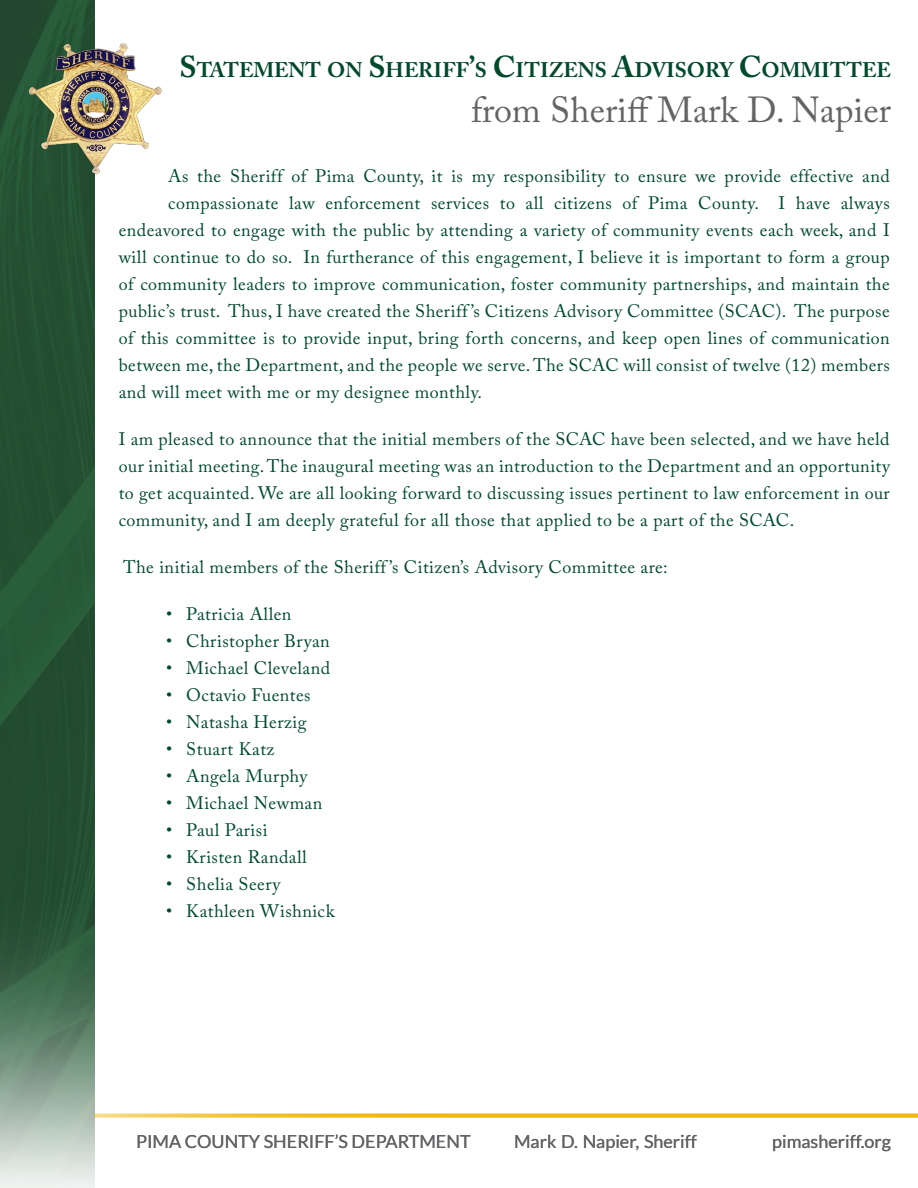
<style>
.page{position:relative;width:918px;height:1188px;background:#fff}
.page>*{position:absolute;margin:0;border:0;box-sizing:border-box;transform-origin:0 0}
.t1{font:36px "Adobe Caslon Pro";color:#636466}
.t2{font:700 21px "Adobe Caslon Pro";color:#004a2c}
.t3{font:18px/27px "Adobe Caslon Pro";letter-spacing:.025em;color:#004a2c;text-align:justify}
.t4{font:18px "Lato";color:#636466}
.s1{font-size:30px}
</style>
<div class="page">
<img style="left:0;top:0;width:95px;height:1188px">
<img style="left:27px;top:179px;width:68px;height:7px">
<img style="left:95px;top:1113px;width:823px;height:5px">
<img style="left:27px;top:27px;width:135px;height:152px">
<p class="t2" style="left:180px;top:58px;width:713px"><span class="s1">S</span>TATEMENT ON <span class="s1">S</span>HERIFF<span class="s1">’</span>S <span class="s1">C</span>ITIZENS <span class="s1">A</span>DVISORY <span class="s1">C</span>OMMITTEE</p>
<p class="t1" style="left:471px;top:89px;width:421px">from Sheriff Mark D. Napier</p>
<p class="t3" style="left:168px;top:162px;width:723px">As the Sheriff of Pima County, it is my responsibility to ensure we provide effective and</p>
<p class="t3" style="left:168px;top:189px;width:723px">compassionate law enforcement services to all citizens of Pima County. I have always</p>
<p class="t3" style="left:119px;top:216px;width:772px">endeavored to engage with the public by attending a variety of community events each week, and I</p>
<p class="t3" style="left:119px;top:243px;width:772px">will continue to do so. In furtherance of this engagement, I believe it is important to form a group</p>
<p class="t3" style="left:119px;top:270px;width:772px">of community leaders to improve communication, foster community partnerships, and maintain the</p>
<p class="t3" style="left:119px;top:297px;width:772px">public’s trust. Thus, I have created the Sheriff ’s Citizens Advisory Committee (SCAC). The purpose</p>
<p class="t3" style="left:119px;top:324px;width:773px">of this committee is to provide input, bring forth concerns, and keep open lines of communication</p>
<p class="t3" style="left:119px;top:351px;width:773px">between me, the Department, and the people we serve. The SCAC will consist of twelve (12) members</p>
<p class="t3" style="left:119px;top:378px;width:365px">and will meet with me or my designee monthly.</p>
<p class="t3" style="left:119px;top:425px;width:773px">I am pleased to announce that the initial members of the SCAC have been selected, and we have held our initial meeting. The inaugural meeting was an introduction to the Department and an opportunity to get acquainted. We are all looking forward to discussing issues pertinent to law enforcement in our community, and I am deeply grateful for all those that applied to be a part of the SCAC.</p>
<p class="t3" style="left:123px;top:553px;width:546px">The initial members of the Sheriff ’s Citizen’s Advisory Committee are:</p>
<p class="t3" style="left:166px;top:601px;width:127px">• Patricia Allen</p>
<p class="t3" style="left:166px;top:628px;width:165px">• Christopher Bryan</p>
<p class="t3" style="left:166px;top:655px;width:166px">• Michael Cleveland</p>
<p class="t3" style="left:166px;top:682px;width:146px">• Octavio Fuentes</p>
<p class="t3" style="left:166px;top:709px;width:142px">• Natasha Herzig</p>
<p class="t3" style="left:166px;top:736px;width:110px">• Stuart Katz</p>
<p class="t3" style="left:166px;top:763px;width:143px">• Angela Murphy</p>
<p class="t3" style="left:166px;top:790px;width:158px">• Michael Newman</p>
<p class="t3" style="left:166px;top:817px;width:103px">• Paul Parisi</p>
<p class="t3" style="left:166px;top:844px;width:142px">• Kristen Randall</p>
<p class="t3" style="left:166px;top:871px;width:116px">• Shelia Seery</p>
<p class="t3" style="left:166px;top:898px;width:170px">• Kathleen Wishnick</p>
<p class="t4" style="left:136px;top:1131px;width:336px">PIMA COUNTY SHERIFF’S DEPARTMENT</p>
<p class="t4" style="left:514px;top:1131px;width:184px">Mark D. Napier, Sheriff</p>
<p class="t4" style="left:772px;top:1131px;width:120px">pimasheriff.org</p>
</div>
